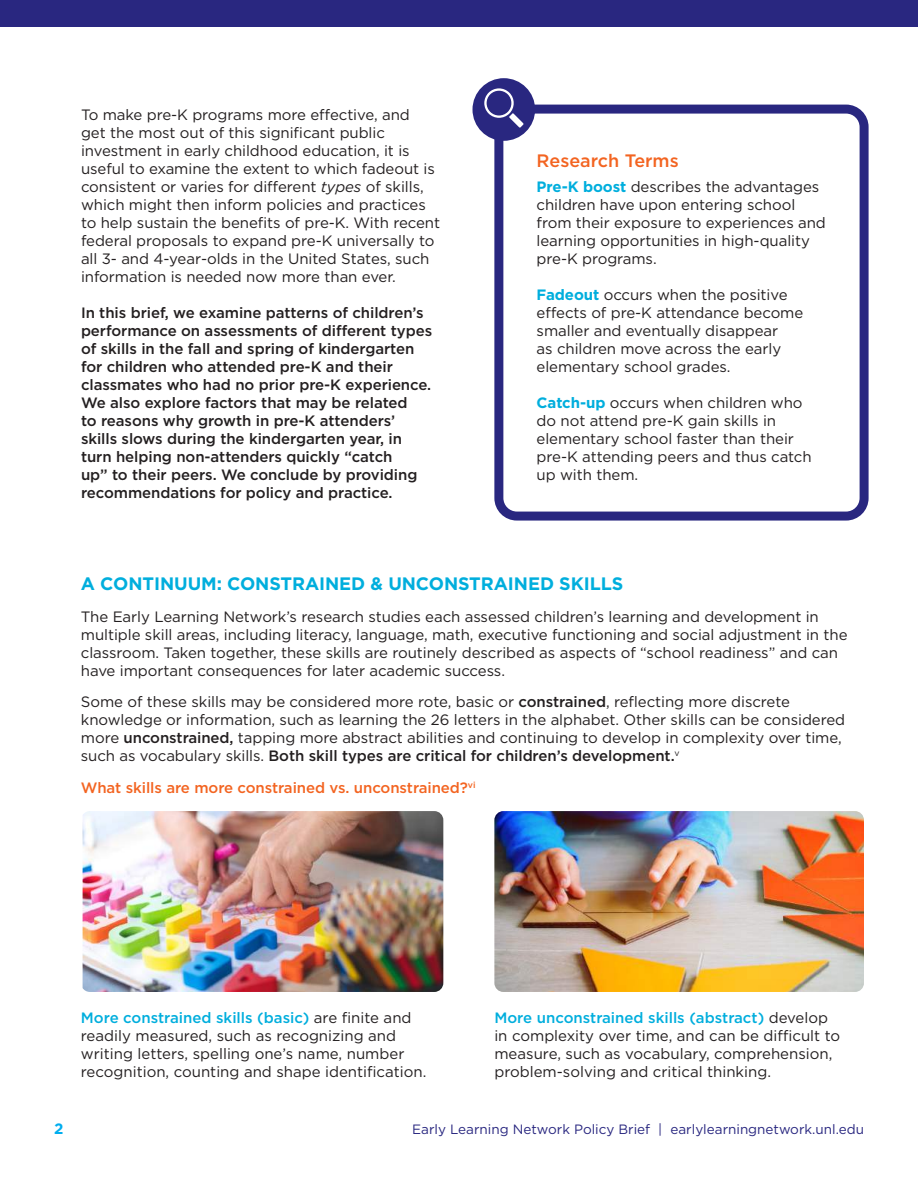
<style>
.page{position:relative;width:918px;height:1188px;background:#fff}
.page>*{position:absolute;margin:0;border:0;box-sizing:border-box;transform-origin:0 0}
.t1{font:700 18px "Gotham";letter-spacing:-.005em;color:#00aedd}
.t2{font:500 18px "Gotham";color:#f36421}
.t3{font:15px/18px "Gotham";letter-spacing:-.005em;color:#231f20}
.t4{font:500 15px/18px "Gotham";letter-spacing:-.005em;color:#231f20}
.t5{font:500 15px "Gotham";letter-spacing:-.005em;color:#f36421}
.t6{font:700 15px "Gotham";color:#00aeef}
.t7{font:13.5px "Gotham";color:#292780}
.s1{font-style:italic}
.s2{font-weight:700;color:#00aedd}
.s3{font-weight:500}
.s4{font-weight:500;color:#00aedd}
</style>
<div class="page">
<div style="left:494px;top:105px;width:375px;height:416px;border:9px solid #292780;border-radius:18px"></div>
<div style="left:0;top:0;width:918px;height:27px;background:#292780"></div>
<div style="left:473px;top:78px;width:62px;height:63px;background:#292780;border-radius:50%"></div>
<svg style="left:484px;top:88px;width:40px;height:40px"></svg>
<img style="left:83px;top:811px;width:360px;height:181px">
<img style="left:494px;top:811px;width:370px;height:181px">
<p class="t3" style="left:81px;top:106px;width:361px">To make pre-K programs more effective, and<br>get the most out of this significant public investment in early childhood education, it is useful to examine the extent to which fadeout is consistent or varies for different <span class="s1">types</span> of skills, which might then inform policies and practices to help sustain the benefits of pre-K. With recent federal proposals to expand pre-K universally to all 3- and 4-year-olds in the United States, such information is needed now more than ever.</p>
<p class="t4" style="left:81px;top:304px;width:353px">In this brief, we examine patterns of children’s performance on assessments of different types of skills in the fall and spring of kindergarten for children who attended pre-K and their classmates who had no prior pre-K experience.<br>We also explore factors that may be related<br>to reasons why growth in pre-K attenders’ skills slows during the kindergarten year, in turn helping non-attenders quickly “catch<br>up” to their peers. We conclude by providing recommendations for policy and practice.</p>
<p class="t2" style="left:537px;top:149px;width:144px">Research Terms</p>
<p class="t3" style="left:537px;top:177px;width:291px"><span class="s2">Pre-K boost</span> describes the advantages children have upon entering school from their exposure to experiences and learning opportunities in high-quality pre-K programs.</p>
<p class="t3" style="left:537px;top:285px;width:268px"><span class="s2">Fadeout</span> occurs when the positive effects of pre-K attendance become smaller and eventually disappear<br>as children move across the early elementary school grades.</p>
<p class="t3" style="left:537px;top:393px;width:277px"><span class="s2">Catch-up</span> occurs when children who do not attend pre-K gain skills in elementary school faster than their pre-K attending peers and thus catch up with them.</p>
<p class="t1" style="left:81px;top:572px;width:544px">A CONTINUUM: CONSTRAINED &amp; UNCONSTRAINED SKILLS</p>
<p class="t3" style="left:81px;top:607px;width:768px">The Early Learning Network’s research studies each assessed children’s learning and development in multiple skill areas, including literacy, language, math, executive functioning and social adjustment in the classroom. Taken together, these skills are routinely described as aspects of “school readiness” and can have important consequences for later academic success.</p>
<p class="t3" style="left:81px;top:693px;width:766px">Some of these skills may be considered more rote, basic or <span class="s3">constrained</span>, reflecting more discrete knowledge or information, such as learning the 26 letters in the alphabet. Other skills can be considered more <span class="s3">unconstrained,</span> tapping more abstract abilities and continuing to develop in complexity over time, such as vocabulary skills. <span class="s3">Both skill types are critical for children’s development.</span><sup>v</sup></p>
<p class="t5" style="left:81px;top:778px;width:396px">What skills are more constrained vs. unconstrained?<sup>vi</sup></p>
<p class="t3" style="left:81px;top:1009px;width:347px"><span class="s4">More constrained skills (basic)</span> are finite and readily measured, such as recognizing and writing letters, spelling one’s name, number recognition, counting and shape identification.</p>
<p class="t3" style="left:494px;top:1009px;width:347px"><span class="s4">More unconstrained skills (abstract)</span> develop in complexity over time, and can be difficult to measure, such as vocabulary, comprehension, problem-solving and critical thinking.</p>
<p class="t6" style="left:54px;top:1119px;width:11px">2</p>
<p class="t7" style="left:412px;top:1121px;width:453px">Early Learning Network Policy Brief | earlylearningnetwork.unl.edu</p>
</div>
